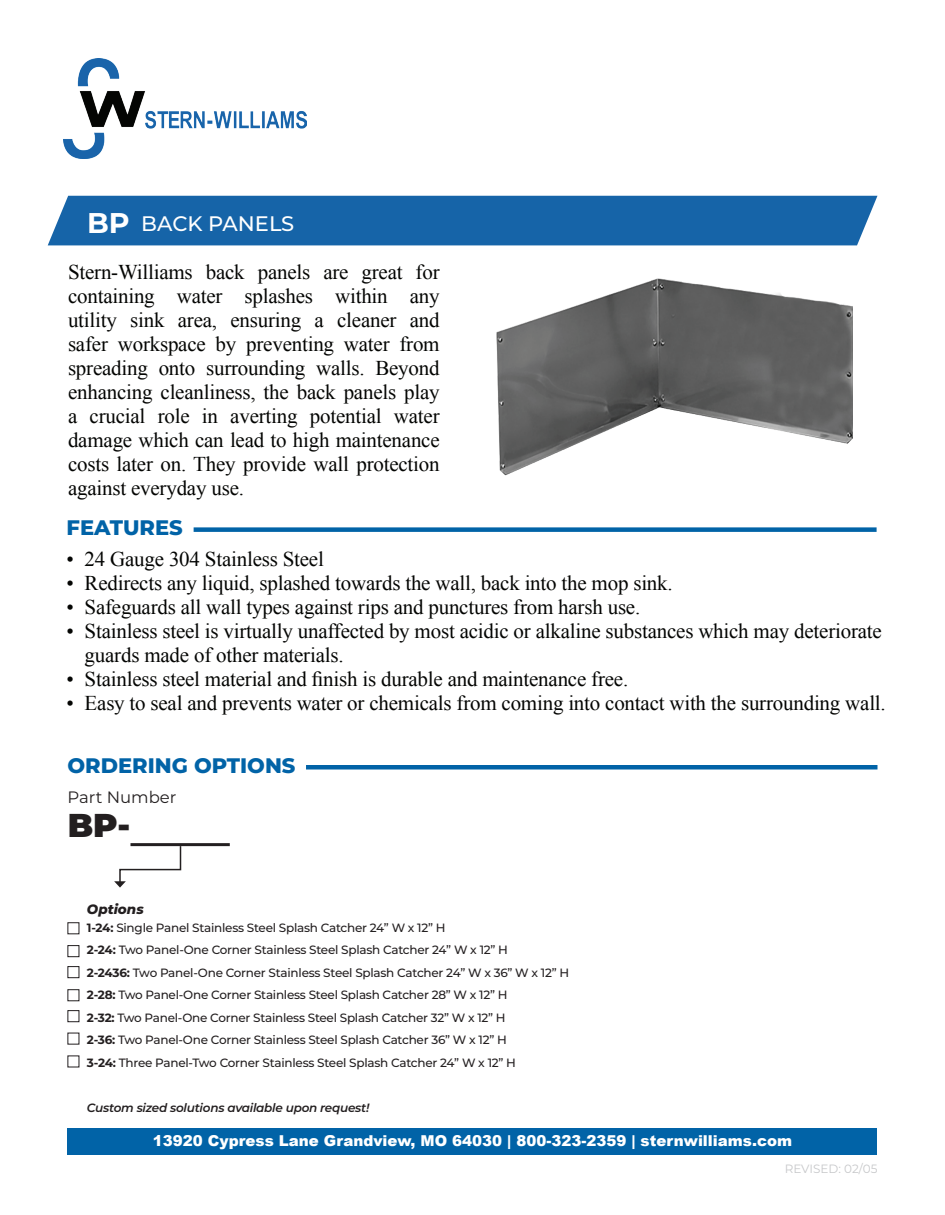
<style>
.page{position:relative;width:945px;height:1215px;background:#fff}
.page>*{position:absolute;margin:0;border:0;box-sizing:border-box;transform-origin:0 0}
.t1{font:900 33px "Montserrat";color:#231f20}
.t2{font:700 28.5px "Montserrat";color:#fff}
.t3{font:21px/24px "Times New Roman";letter-spacing:-.01em;color:#040503}
.t4{font:800 21px "Montserrat";color:#0163a7}
.t5{font:500 21px "Montserrat";color:#fff}
.t6{font:16.5px "Montserrat";color:#231f20}
.t7{font:900 15px "Arial";color:#fff}
.t8{font:italic 800 13.5px "Montserrat";color:#231f20}
.Paragraph_Style_1{font:500 12px "Montserrat";letter-spacing:-.02em;color:#231f20}
.Paragraph_Style_1-2{font:italic 600 12px "Montserrat";letter-spacing:-.02em;color:#231f20}
.t9{font:12px "Montserrat";color:#c7c8ca}
.s1{font-weight:700}
</style>
<div class="page">
<div style="left:68px;top:1128px;width:810px;height:27px;background:#0163a7"></div>
<img style="left:64px;top:59px;width:242px;height:100px">
<div style="left:48px;top:196px;width:829px;height:49px;background:#1664a8"></div>
<div style="left:194px;top:527px;width:683px;height:5px;background:#0163a7"></div>
<div style="left:306px;top:765px;width:572px;height:5px;background:#0163a7"></div>
<hr style="left:130px;top:843px;width:100px;height:3px;background:#231f20">
<div style="left:68px;top:922px;width:11px;height:12px;border:1px solid #231f20"></div>
<div style="left:68px;top:945px;width:11px;height:12px;border:1px solid #231f20"></div>
<div style="left:68px;top:966px;width:11px;height:12px;border:1px solid #231f20"></div>
<div style="left:68px;top:989px;width:11px;height:12px;border:1px solid #231f20"></div>
<div style="left:68px;top:1010px;width:11px;height:12px;border:1px solid #231f20"></div>
<svg style="left:114px;top:845px;width:68px;height:43px"></svg>
<img style="left:496px;top:278px;width:356px;height:198px">
<p class="t2" style="left:87px;top:203px;width:44px">BP</p>
<p class="t5" style="left:141px;top:209px;width:155px">BACK PANELS</p>
<p class="t3" style="left:68px;top:260px;width:373px;text-align:justify">Stern-Williams back panels are great for containing water splashes within any utility sink area, ensuring a cleaner and safer workspace by preventing water from spreading onto surrounding walls. Beyond enhancing cleanliness, the back panels play a crucial role in averting potential water damage which can lead to high maintenance costs later on. They provide wall protection against everyday use.</p>
<p class="t4" style="left:67px;top:512px;width:118px">FEATURES</p>
<p class="t3" style="left:67px;top:546px;width:259px">• 24 Gauge 304 Stainless Steel</p>
<p class="t3" style="left:67px;top:570px;width:608px">• Redirects any liquid, splashed towards the wall, back into the mop sink.</p>
<p class="t3" style="left:67px;top:594px;width:575px">• Safeguards all wall types against rips and punctures from harsh use.</p>
<p class="t3" style="left:85px;top:618px;width:799px;text-indent:-18px">• Stainless steel is virtually unaffected by most acidic or alkaline substances which may deteriorate guards made of other materials.</p>
<p class="t3" style="left:67px;top:666px;width:563px">• Stainless steel material and finish is durable and maintenance free.</p>
<p class="t3" style="left:67px;top:690px;width:821px">• Easy to seal and prevents water or chemicals from coming into contact with the surrounding wall.</p>
<p class="t4" style="left:68px;top:750px;width:230px">ORDERING OPTIONS</p>
<p class="t6" style="left:68px;top:786px;width:111px">Part Number</p>
<p class="t1" style="left:68px;top:801px;width:64px">BP-</p>
<p class="t8" style="left:87px;top:899px;width:58px">Options</p>
<p class="Paragraph_Style_1" style="left:87px;top:919px;width:360px"><span class="s1">1-24:</span> Single Panel Stainless Steel Splash Catcher 24” W x 12” H</p>
<p class="Paragraph_Style_1" style="left:87px;top:942px;width:423px"><span class="s1">2-24:</span> Two Panel-One Corner Stainless Steel Splash Catcher 24” W x 12” H</p>
<p class="Paragraph_Style_1" style="left:87px;top:964px;width:484px"><span class="s1">2-2436:</span> Two Panel-One Corner Stainless Steel Splash Catcher 24” W x 36” W x 12” H</p>
<p class="Paragraph_Style_1" style="left:87px;top:987px;width:422px"><span class="s1">2-28:</span> Two Panel-One Corner Stainless Steel Splash Catcher 28” W x 12” H</p>
<p class="Paragraph_Style_1" style="left:87px;top:1009px;width:420px"><span class="s1">2-32:</span> Two Panel-One Corner Stainless Steel Splash Catcher 32” W x 12” H</p>
<p class="Paragraph_Style_1" style="left:87px;top:1032px;width:421px"><span class="s1">2-36:</span> Two Panel-One Corner Stainless Steel Splash Catcher 36” W x 12” H</p>
<p class="Paragraph_Style_1" style="left:87px;top:1054px;width:431px"><span class="s1">3-24:</span> Three Panel-Two Corner Stainless Steel Splash Catcher 24” W x 12” H</p>
<p class="Paragraph_Style_1-2" style="left:87px;top:1099px;width:284px">Custom sized solutions available upon request!</p>
<p class="t7" style="left:153px;top:1129px;width:641px">13920 Cypress Lane Grandview, MO 64030 | 800-323-2359 | sternwilliams.com</p>
<p class="t9" style="left:785px;top:1160px;width:94px">REVISED: 02/05</p>
</div>
